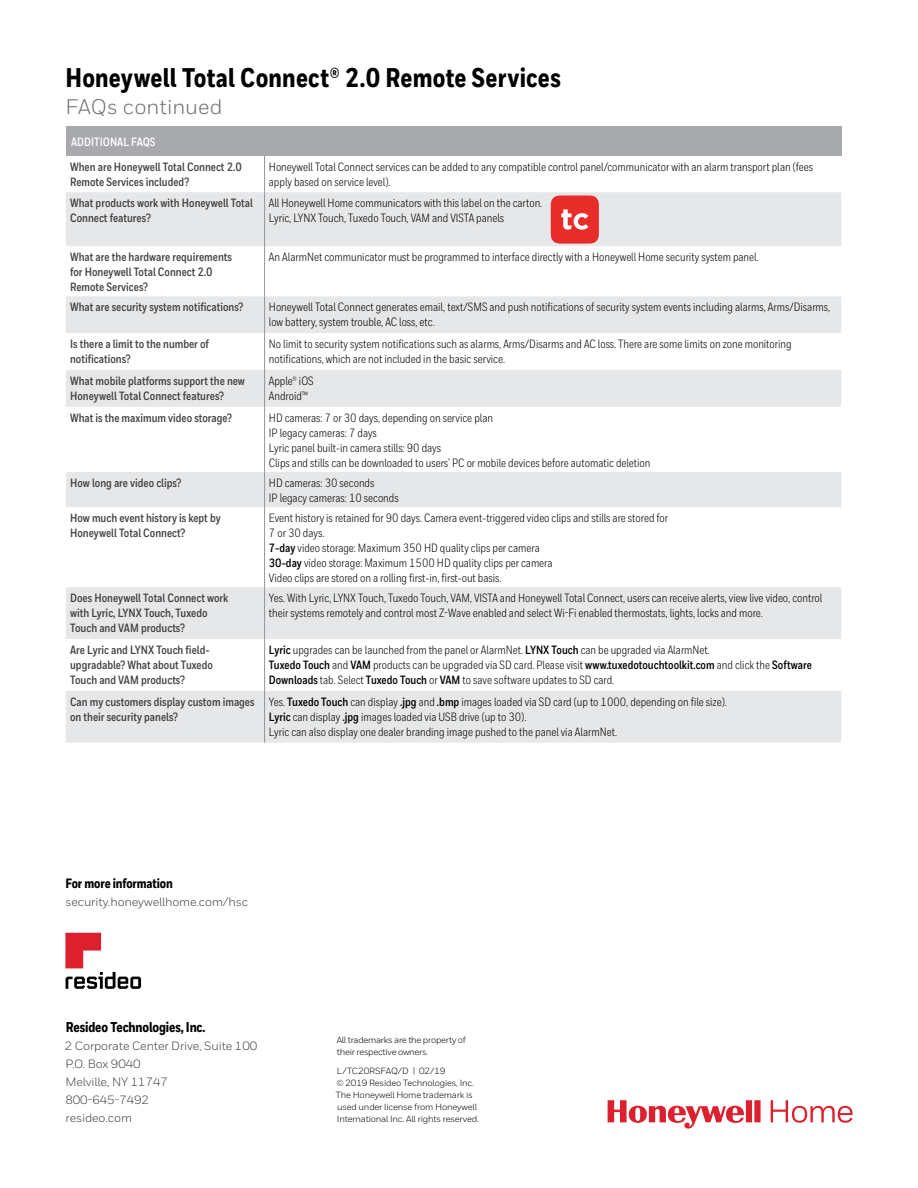
<style>
.page{position:relative;width:918px;height:1188px;background:#fff}
.page>*{position:absolute;margin:0;border:0;box-sizing:border-box;transform-origin:0 0}
.t1{font:800 27px "Honeywell Cond";letter-spacing:.01em;color:#000}
.t2{font:21px "Honeywell Sans";color:#6d6e71}
.t3{font:800 14.25px "Honeywell Cond";letter-spacing:-.01em;color:#000}
.t4{font:800 13.5px "Honeywell Cond";letter-spacing:-.01em;color:#000}
.t5{font:12px/15px "Honeywell Cond";color:#000}
.t6{font:700 12px/15px "Honeywell Cond";color:#414042}
.t7{font:12px/18px "Honeywell Sans";letter-spacing:-.01em;color:#414042}
.t8{font:700 12px "Honeywell Cond";color:#fff}
.t9{font:9px/12px "Honeywell Sans";letter-spacing:-.02em;color:#000}
.s1{font-weight:700}
</style>
<div class="page">
<div style="left:66px;top:127px;width:775px;height:29px;background:#a7a9ac"></div>
<svg style="left:66px;top:192px;width:775px;height:551px"></svg>
<hr style="left:264px;top:156px;width:1px;height:36px;background:#939598">
<hr style="left:264px;top:192px;width:1px;height:54px;background:#939598">
<hr style="left:264px;top:246px;width:1px;height:50px;background:#939598">
<hr style="left:264px;top:296px;width:1px;height:37px;background:#939598">
<hr style="left:264px;top:333px;width:1px;height:37px;background:#939598">
<hr style="left:264px;top:370px;width:1px;height:37px;background:#939598">
<hr style="left:264px;top:407px;width:1px;height:65px;background:#939598">
<hr style="left:264px;top:472px;width:1px;height:35px;background:#939598">
<hr style="left:264px;top:507px;width:1px;height:80px;background:#939598">
<hr style="left:264px;top:587px;width:1px;height:52px;background:#939598">
<hr style="left:264px;top:639px;width:1px;height:52px;background:#939598">
<hr style="left:264px;top:691px;width:1px;height:52px;background:#939598">
<svg style="left:551px;top:195px;width:48px;height:49px;background:#ea4b49"></svg>
<svg style="left:65px;top:933px;width:76px;height:56px"></svg>
<svg style="left:608px;top:1100px;width:245px;height:29px"></svg>
<h1 class="t1" style="left:65px;top:61px;width:497px">Honeywell Total Connect® 2.0 Remote Services</h1>
<h2 class="t2" style="left:65px;top:94px;width:159px">FAQs continued</h2>
<p class="t8" style="left:71px;top:135px;width:86px">ADDITIONAL FAQS</p>
<p class="t6" style="left:70px;top:159px;width:173px">When are Honeywell Total Connect 2.0<br>Remote Services included?</p>
<p class="t5" style="left:269px;top:159px;width:546px">Honeywell Total Connect services can be added to any compatible control panel/communicator with an alarm transport plan (fees apply based on service level).</p>
<p class="t6" style="left:70px;top:196px;width:184px">What products work with Honeywell Total<br>Connect features?</p>
<p class="t5" style="left:269px;top:195px;width:275px">All Honeywell Home communicators with this label on the carton.<br>Lyric, LYNX Touch, Tuxedo Touch, VAM and VISTA panels</p>
<p class="t6" style="left:70px;top:250px;width:163px">What are the hardware requirements for Honeywell Total Connect 2.0<br>Remote Services?</p>
<p class="t5" style="left:269px;top:249px;width:491px">An AlarmNet communicator must be programmed to interface directly with a Honeywell Home security system panel.</p>
<p class="t6" style="left:70px;top:300px;width:175px">What are security system notifications?</p>
<p class="t5" style="left:269px;top:300px;width:563px">Honeywell Total Connect generates email, text/SMS and push notifications of security system events including alarms, Arms/Disarms, low battery, system trouble, AC loss, etc.</p>
<p class="t6" style="left:70px;top:336px;width:140px">Is there a limit to the number of notifications?</p>
<p class="t5" style="left:269px;top:336px;width:524px">No limit to security system notifications such as alarms, Arms/Disarms and AC loss. There are some limits on zone monitoring notifications, which are not included in the basic service.</p>
<p class="t6" style="left:70px;top:373px;width:176px">What mobile platforms support the new<br>Honeywell Total Connect features?</p>
<p class="t5" style="left:269px;top:373px;width:46px">Apple® iOS<br>Android™</p>
<p class="t6" style="left:70px;top:410px;width:163px">What is the maximum video storage?</p>
<p class="t5" style="left:269px;top:410px;width:383px">HD cameras: 7 or 30 days, depending on service plan<br>IP legacy cameras: 7 days<br>Lyric panel built-in camera stills: 90 days<br>Clips and stills can be downloaded to users’ PC or mobile devices before automatic deletion</p>
<p class="t6" style="left:70px;top:475px;width:113px">How long are video clips?</p>
<p class="t5" style="left:269px;top:475px;width:131px">HD cameras: 30 seconds<br>IP legacy cameras: 10 seconds</p>
<p class="t6" style="left:70px;top:511px;width:152px">How much event history is kept by<br>Honeywell Total Connect?</p>
<p class="t5" style="left:269px;top:510px;width:401px">Event history is retained for 90 days. Camera event-triggered video clips and stills are stored for 7 or 30 days.<br><span class="s1">7-day</span> video storage: Maximum 350 HD quality clips per camera<br><span class="s1">30-day</span> video storage: Maximum 1500 HD quality clips per camera<br>Video clips are stored on a rolling first-in, first-out basis.</p>
<p class="t6" style="left:70px;top:591px;width:160px">Does Honeywell Total Connect work with Lyric, LYNX Touch, Tuxedo<br>Touch and VAM products?</p>
<p class="t5" style="left:269px;top:590px;width:555px">Yes. With Lyric, LYNX Touch, Tuxedo Touch, VAM, VISTA and Honeywell Total Connect, users can receive alerts, view live video, control their systems remotely and control most Z-Wave enabled and select Wi-Fi enabled thermostats, lights, locks and more.</p>
<p class="t6" style="left:70px;top:642px;width:144px">Are Lyric and LYNX Touch field&shy;upgradable? What about Tuxedo<br>Touch and VAM products?</p>
<p class="t5" style="left:269px;top:642px;width:544px"><span class="s1">Lyric</span> upgrades can be launched from the panel or AlarmNet. <span class="s1">LYNX Touch</span> can be upgraded via AlarmNet.<br><span class="s1">Tuxedo Touch</span> and <span class="s1">VAM</span> products can be upgraded via SD card. Please visit <span class="s1">www.tuxedotouchtoolkit.com</span> and click the <span class="s1">Software<br>Downloads</span> tab. Select <span class="s1">Tuxedo Touch</span> or <span class="s1">VAM</span> to save software updates to SD card.</p>
<p class="t6" style="left:70px;top:694px;width:186px">Can my customers display custom images on their security panels?</p>
<p class="t5" style="left:269px;top:694px;width:459px">Yes. <span class="s1">Tuxedo Touch</span> can display <span class="s1">.jpg</span> and <span class="s1">.bmp</span> images loaded via SD card (up to 1000, depending on file size).<br><span class="s1">Lyric</span> can display <span class="s1">.jpg</span> images loaded via USB drive (up to 30).<br>Lyric can also display one dealer branding image pushed to the panel via AlarmNet.</p>
<p class="t4" style="left:65px;top:875px;width:109px">For more information</p>
<p class="t7" style="left:65px;top:893px;width:184px">security.honeywellhome.com/hsc</p>
<p class="t3" style="left:66px;top:1018px;width:141px">Resideo Technologies, Inc.</p>
<p class="t7" style="left:65px;top:1037px;width:194px">2 Corporate Center Drive, Suite 100<br>P.O. Box 9040<br>Melville, NY 11747<br>800-645-7492<br>resideo.com</p>
<p class="t9" style="left:337px;top:1033px;width:131px">All trademarks are the property of their respective owners.</p>
<p class="t9" style="left:336px;top:1065px;width:145px">L/TC20RSFAQ/D | 02/19<br>© 2019 Resideo Technologies, Inc.<br>The Honeywell Home trademark is used under license from Honeywell<br>International Inc. All rights reserved.</p>
</div>
